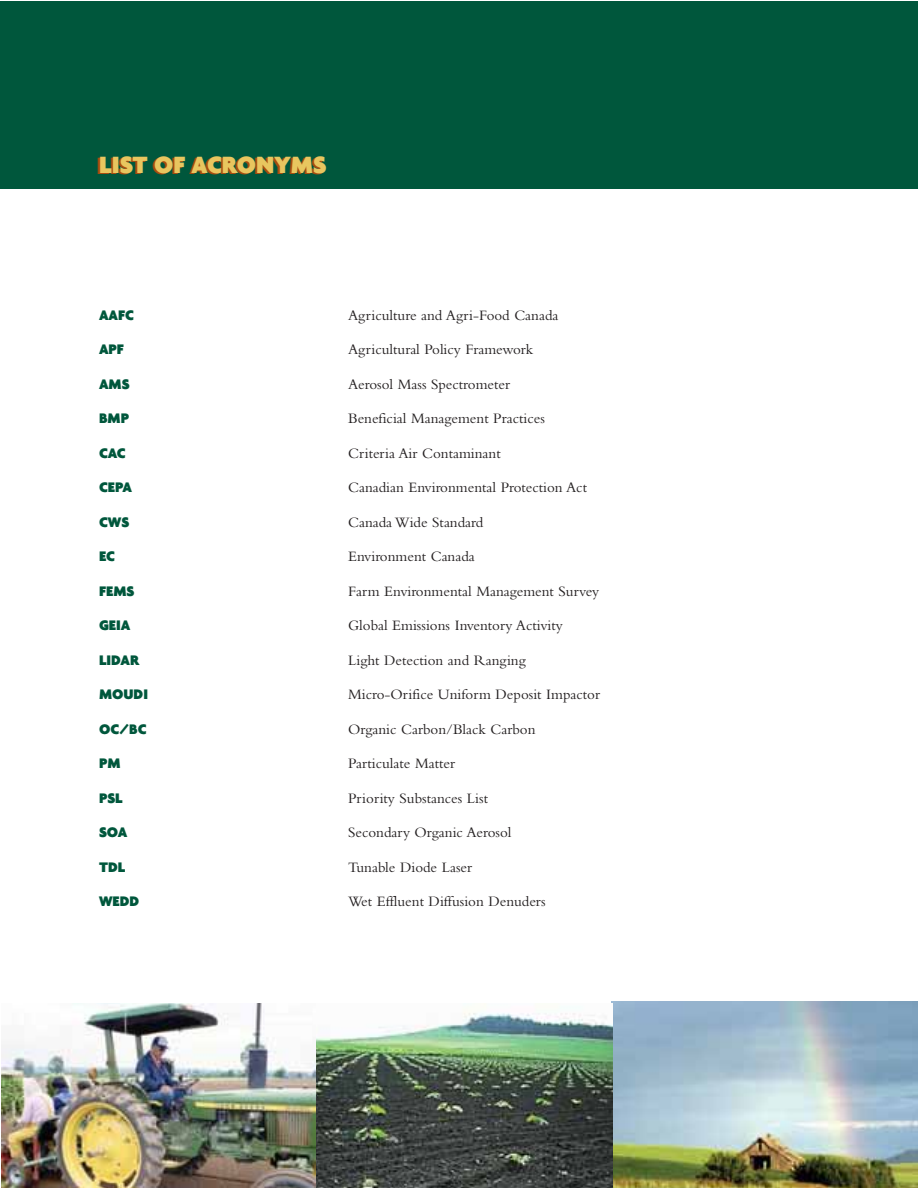
<style>
.page{position:relative;width:918px;height:1188px;background:#fff}
.page>*{position:absolute;margin:0;border:0;box-sizing:border-box;transform-origin:0 0}
.t1{font:900 25.5px "Agenda";color:#e8c65f}
.t2{font:15px "Bembo";color:#231f20}
.t3{font:900 15px "Agenda";color:#00573c}
</style>
<div class="page">
<div style="left:0;top:1px;width:918px;height:188px;background:#00573c"></div>
<img style="left:612px;top:1001px;width:306px;height:187px">
<img style="left:315px;top:1003px;width:298px;height:185px">
<img style="left:2px;top:1003px;width:313px;height:185px">
<h1 class="t1" style="left:99px;top:154px;width:229px">LIST OF ACRONYMS</h1>
<p class="t3" style="left:99px;top:309px;width:36px">AAFC</p>
<p class="t2" style="left:348px;top:310px;width:212px">Agriculture and Agri-Food Canada</p>
<p class="t3" style="left:99px;top:343px;width:26px">APF</p>
<p class="t2" style="left:348px;top:344px;width:187px">Agricultural Policy Framework</p>
<p class="t3" style="left:99px;top:378px;width:32px">AMS</p>
<p class="t2" style="left:348px;top:379px;width:163px">Aerosol Mass Spectrometer</p>
<p class="t3" style="left:99px;top:412px;width:32px">BMP</p>
<p class="t2" style="left:348px;top:413px;width:198px">Beneficial Management Practices</p>
<p class="t3" style="left:99px;top:447px;width:28px">CAC</p>
<p class="t2" style="left:348px;top:448px;width:154px">Criteria Air Contaminant</p>
<p class="t3" style="left:99px;top:481px;width:34px">CEPA</p>
<p class="t2" style="left:348px;top:482px;width:240px">Canadian Environmental Protection Act</p>
<p class="t3" style="left:99px;top:516px;width:32px">CWS</p>
<p class="t2" style="left:348px;top:517px;width:137px">Canada Wide Standard</p>
<p class="t3" style="left:99px;top:550px;width:18px">EC</p>
<p class="t2" style="left:348px;top:551px;width:128px">Environment Canada</p>
<p class="t3" style="left:99px;top:585px;width:37px">FEMS</p>
<p class="t2" style="left:348px;top:586px;width:252px">Farm Environmental Management Survey</p>
<p class="t3" style="left:99px;top:619px;width:33px">GEIA</p>
<p class="t2" style="left:348px;top:620px;width:216px">Global Emissions Inventory Activity</p>
<p class="t3" style="left:99px;top:654px;width:42px">LIDAR</p>
<p class="t2" style="left:348px;top:655px;width:179px">Light Detection and Ranging</p>
<p class="t3" style="left:99px;top:688px;width:51px">MOUDI</p>
<p class="t2" style="left:348px;top:689px;width:253px">Micro-Orifice Uniform Deposit Impactor</p>
<p class="t3" style="left:99px;top:723px;width:49px">OC/BC</p>
<p class="t2" style="left:348px;top:724px;width:189px">Organic Carbon/Black Carbon</p>
<p class="t3" style="left:99px;top:757px;width:23px">PM</p>
<p class="t2" style="left:348px;top:758px;width:108px">Particulate Matter</p>
<p class="t3" style="left:99px;top:792px;width:25px">PSL</p>
<p class="t2" style="left:348px;top:793px;width:141px">Priority Substances List</p>
<p class="t3" style="left:99px;top:826px;width:30px">SOA</p>
<p class="t2" style="left:348px;top:827px;width:165px">Secondary Organic Aerosol</p>
<p class="t3" style="left:99px;top:861px;width:28px">TDL</p>
<p class="t2" style="left:348px;top:862px;width:125px">Tunable Diode Laser</p>
<p class="t3" style="left:99px;top:895px;width:42px">WEDD</p>
<p class="t2" style="left:348px;top:896px;width:199px">Wet Effluent Diffusion Denuders</p>
</div>
